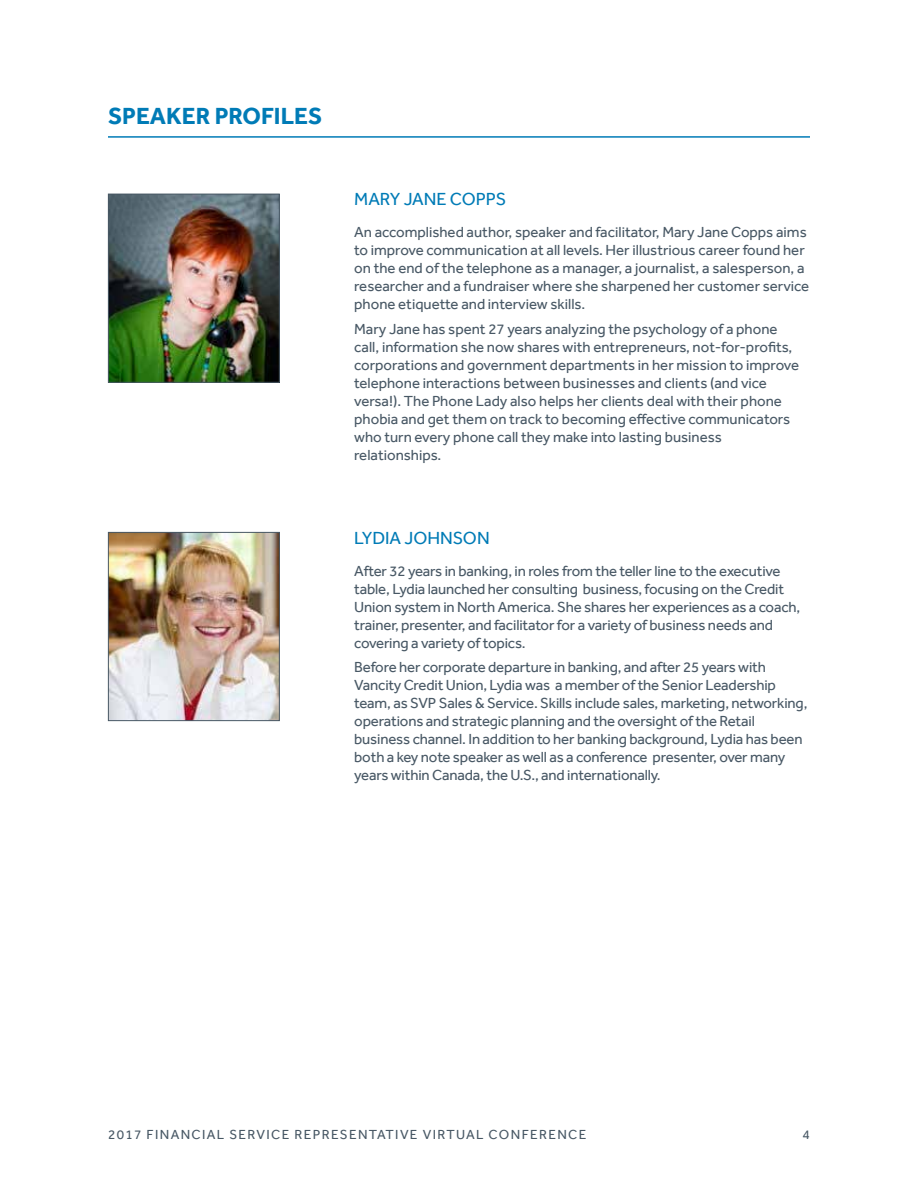
<style>
.page{position:relative;width:918px;height:1188px;background:#fff}
.page>*{position:absolute;margin:0;border:0;box-sizing:border-box;transform-origin:0 0}
.t1{font:700 24px "Effra";color:#007bb6}
.t2{font:18px "Effra";color:#007bb6}
.t3{font:15px/18px "Effra";letter-spacing:-.01em;color:#485865}
.t4{font:13.5px "Effra";letter-spacing:.1em;color:#485865}
</style>
<div class="page">
<hr style="left:108px;top:136px;width:702px;height:2px;background:#007bb6">
<img style="left:110px;top:196px;width:168px;height:185px">
<div style="left:108px;top:194px;width:172px;height:189px;border:1px solid #485865"></div>
<img style="left:110px;top:534px;width:168px;height:185px">
<div style="left:108px;top:532px;width:172px;height:189px;border:1px solid #485865"></div>
<h1 class="t1" style="left:108px;top:102px;width:216px">SPEAKER PROFILES</h1>
<p class="t2" style="left:354px;top:189px;width:154px">MARY JANE COPPS</p>
<p class="t3" style="left:354px;top:223px;width:457px">An accomplished author, speaker and facilitator, Mary Jane Copps aims to improve communication at all levels. Her illustrious career found her on the end of the telephone as a manager, a journalist, a salesperson, a researcher and a fundraiser where she sharpened her customer service phone etiquette and interview skills.</p>
<p class="t3" style="left:354px;top:320px;width:446px">Mary Jane has spent 27 years analyzing the psychology of a phone call, information she now shares with entrepreneurs, not-for-profits, corporations and government departments in her mission to improve telephone interactions between businesses and clients (and vice versa!). The Phone Lady also helps her clients deal with their phone phobia and get them on track to becoming effective communicators who turn every phone call they make into lasting business relationships.</p>
<p class="t2" style="left:354px;top:527px;width:137px">LYDIA JOHNSON</p>
<p class="t3" style="left:354px;top:561px;width:448px">After 32 years in banking, in roles from the teller line to the executive table, Lydia launched her consulting business, focusing on the Credit Union system in North America. She shares her experiences as a coach, trainer, presenter, and facilitator for a variety of business needs and covering a variety of topics.</p>
<p class="t3" style="left:354px;top:658px;width:455px">Before her corporate departure in banking, and after 25 years with Vancity Credit Union, Lydia was a member of the Senior Leadership team, as SVP Sales &amp; Service. Skills include sales, marketing, networking, operations and strategic planning and the oversight of the Retail business channel. In addition to her banking background, Lydia has been both a key note speaker as well as a conference presenter, over many years within Canada, the U.S., and internationally.</p>
<p class="t4" style="left:108px;top:1126px;width:480px">2017 FINANCIAL SERVICE REPRESENTATIVE VIRTUAL CONFERENCE</p>
<p class="t4" style="left:803px;top:1126px;width:9px">4</p>
</div>
